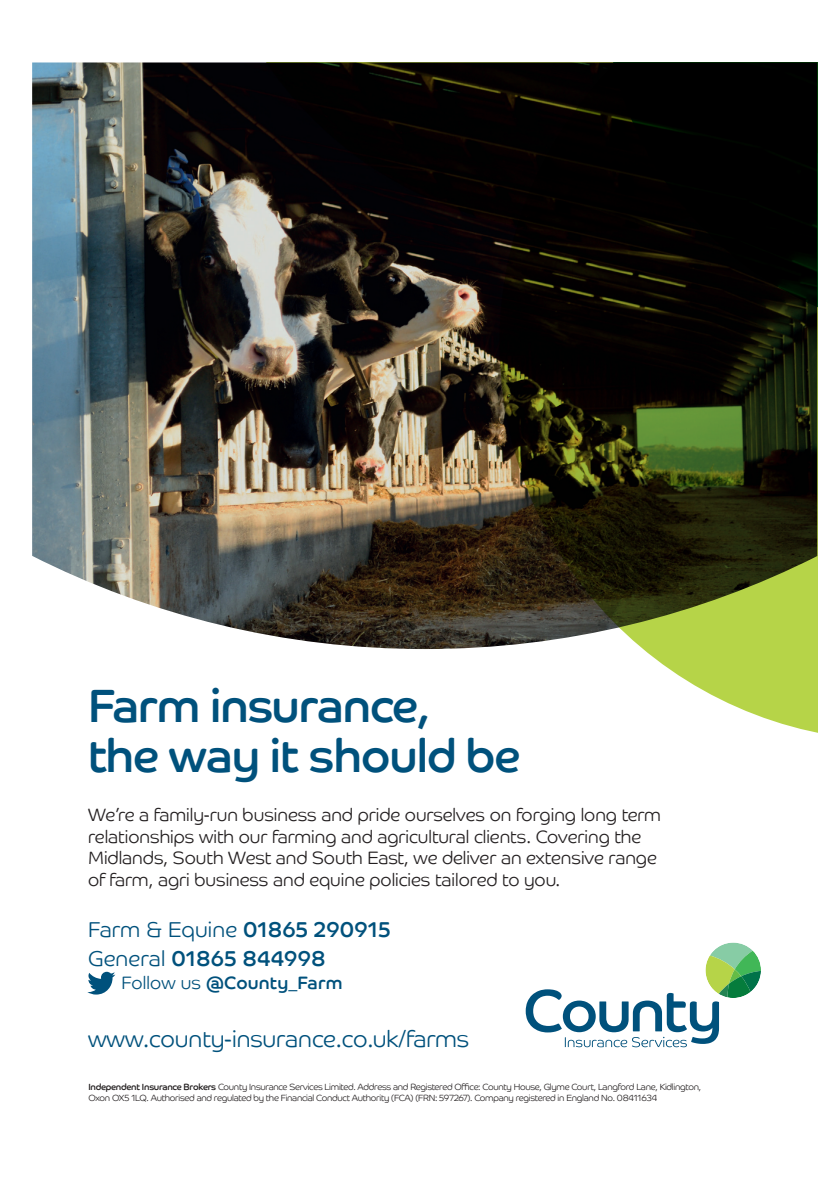
<style>
.page{position:relative;width:840px;height:1191px;background:#fff}
.page>*{position:absolute;margin:0;border:0;box-sizing:border-box;transform-origin:0 0}
.t1{font:46.8px/50.4px "Co Headline";letter-spacing:-.02em;color:#00517c}
.t2{font:300 23.4px "Co Headline";color:#00517c}
.t3{font:21.6px/28.8px "Co Headline";letter-spacing:.01em;color:#00517c}
.t4{font:300 18px/21.6px "Co Headline";color:#231f20}
.t5{font:18px "Co Headline";letter-spacing:.01em;color:#00517c}
.t6{font:300 9px/10.8px "Co Headline";letter-spacing:-.025em;color:#231f20}
.s1{font-weight:300}
.s2{font-weight:400}
</style>
<div class="page">
<img style="left:32px;top:62px;width:442px;height:587px">
<svg style="left:176px;top:62px;width:298px;height:194px;background:#1a1817"></svg>
<svg style="left:474px;top:62px;width:342px;height:671px;background:#505435"></svg>
<svg style="left:581px;top:62px;width:235px;height:297px;background:#030300"></svg>
<svg style="left:87px;top:971px;width:28px;height:23px"></svg>
<svg style="left:525px;top:942px;width:235px;height:105px"></svg>
<p class="t1" style="left:88px;top:680px;width:433px">Farm insurance,<br>the way it should be</p>
<p class="t4" style="left:88px;top:804px;width:574px">We’re a family-run business and pride ourselves on forging long term relationships with our farming and agricultural clients. Covering the Midlands, South West and South East, we deliver an extensive range of farm, agri business and equine policies tailored to you.</p>
<p class="t3" style="left:88px;top:915px;width:304px"><span class="s1">Farm &amp; Equine</span> 01865 290915<br><span class="s1">General</span> 01865 844998</p>
<p class="t5" style="left:121px;top:972px;width:222px"><span class="s1">Follow us</span> @County_Farm</p>
<p class="t2" style="left:88px;top:1025px;width:382px">www.county-insurance.co.uk/farms</p>
<p class="t6" style="left:88px;top:1081px;width:614px"><span class="s2">Independent Insurance Brokers</span> County Insurance Services Limited. Address and Registered Office: County House, Glyme Court, Langford Lane, Kidlington,<br>Oxon OX5 1LQ. Authorised and regulated by the Financial Conduct Authority (FCA) (FRN: 597267). Company registered in England No. 08411634</p>
</div>
